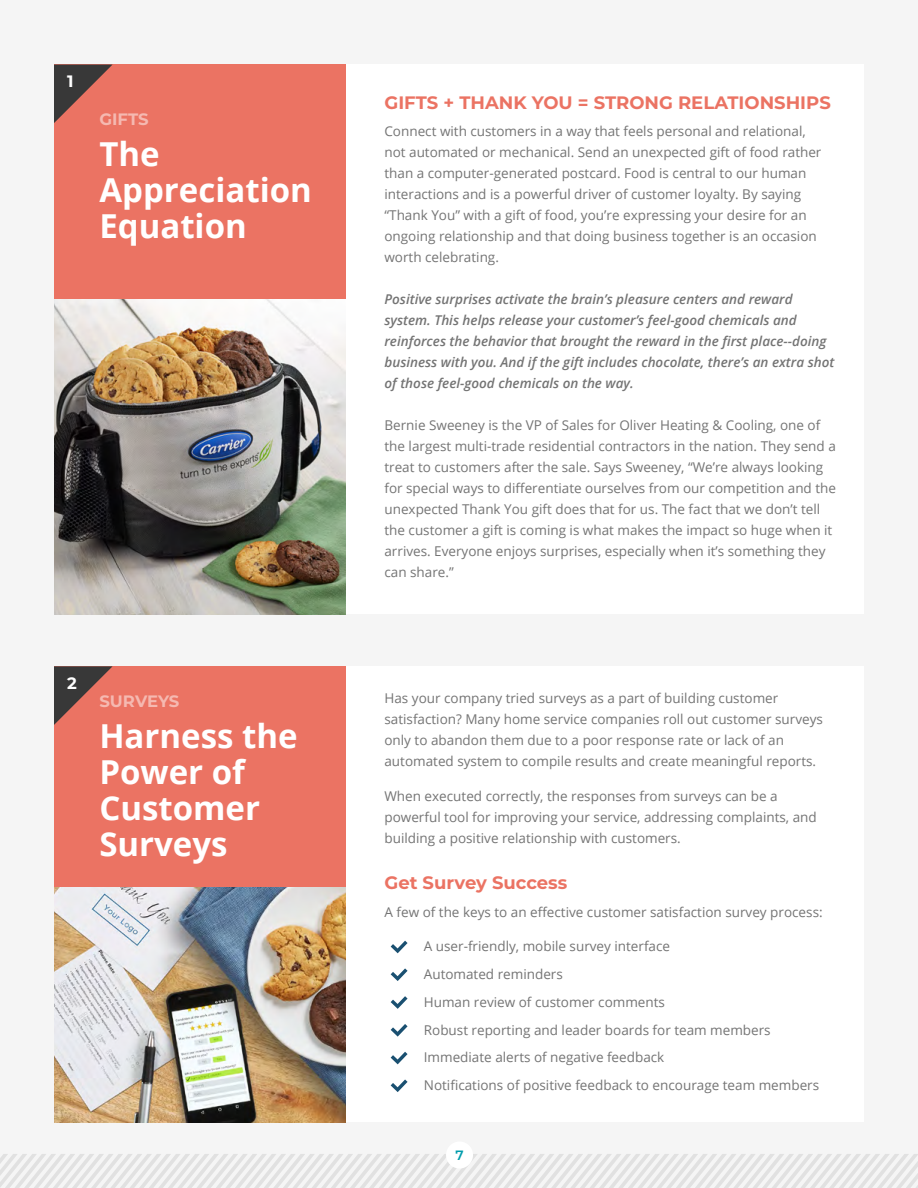
<style>
.page{position:relative;width:918px;height:1188px;background:#f5f5f5}
.page>*{position:absolute;margin:0;border:0;box-sizing:border-box;transform-origin:0 0}
.t1{font:700 33px/36px "Open Sans";color:#fff}
.t2{font:700 18px "Montserrat";color:#eb7363}
.t3{font:700 16.5px "Montserrat";color:#f5b9b1}
.t4{font:700 16.5px "Montserrat";color:#fff}
.t5{font:13.5px/21px "Open Sans";color:#747474}
.t6{font:italic 600 13.5px/21px "Open Sans";color:#747474}
.t7{font:600 13.5px "Montserrat";color:#009cac}
</style>
<div class="page">
<svg style="left:0;top:1154px;width:918px;height:34px"></svg>
<div style="left:54px;top:65px;width:810px;height:549px;background:#fff"></div>
<div style="left:54px;top:65px;width:292px;height:239px;background:#eb7363"></div>
<img style="left:54px;top:299px;width:292px;height:315px">
<div style="left:446px;top:1142px;width:27px;height:27px;background:#fff;border-radius:50%"></div>
<svg style="left:54px;top:65px;width:58px;height:58px"></svg>
<div style="left:54px;top:666px;width:810px;height:456px;background:#fff"></div>
<svg style="left:391px;top:941px;width:17px;height:12px"></svg>
<svg style="left:391px;top:968px;width:17px;height:13px"></svg>
<svg style="left:391px;top:996px;width:17px;height:13px"></svg>
<svg style="left:391px;top:1052px;width:17px;height:12px"></svg>
<svg style="left:391px;top:1024px;width:17px;height:13px"></svg>
<svg style="left:391px;top:1080px;width:17px;height:12px"></svg>
<div style="left:54px;top:666px;width:292px;height:222px;background:#eb7363"></div>
<img style="left:54px;top:888px;width:292px;height:234px">
<svg style="left:54px;top:666px;width:59px;height:59px"></svg>
<p class="t4" style="left:67px;top:70px;width:8px">1</p>
<p class="t3" style="left:99px;top:107px;width:51px">GIFTS</p>
<h1 class="t1" style="left:99px;top:135px;width:214px">The<br>Appreciation<br>Equation</h1>
<p class="t4" style="left:67px;top:672px;width:11px">2</p>
<p class="t3" style="left:99px;top:690px;width:82px">SURVEYS</p>
<h1 class="t1" style="left:99px;top:717px;width:200px">Harness the<br>Power of<br>Customer<br>Surveys</h1>
<h2 class="t2" style="left:384px;top:89px;width:448px">GIFTS + THANK YOU = STRONG RELATIONSHIPS</h2>
<p class="t5" style="left:384px;top:121px;width:439px">Connect with customers in a way that feels personal and relational, not automated or mechanical. Send an unexpected gift of food rather than a computer-generated postcard. Food is central to our human interactions and is a powerful driver of customer loyalty. By saying “Thank You” with a gift of food, you’re expressing your desire for an ongoing relationship and that doing business together is an occasion worth celebrating.</p>
<p class="t6" style="left:384px;top:289px;width:451px">Positive surprises activate the brain’s pleasure centers and reward system. This helps release your customer’s feel-good chemicals and reinforces the behavior that brought the reward in the first place--doing business with you. And if the gift includes chocolate, there’s an extra shot of those feel-good chemicals on the way.</p>
<p class="t5" style="left:384px;top:415px;width:453px">Bernie Sweeney is the VP of Sales for Oliver Heating &amp; Cooling, one of the largest multi-trade residential contractors in the nation. They send a treat to customers after the sale. Says Sweeney, “We’re always looking for special ways to differentiate ourselves from our competition and the unexpected Thank You gift does that for us. The fact that we don’t tell the customer a gift is coming is what makes the impact so huge when it arrives. Everyone enjoys surprises, especially when it’s something they can share.”</p>
<p class="t5" style="left:384px;top:688px;width:440px">Has your company tried surveys as a part of building customer satisfaction? Many home service companies roll out customer surveys only to abandon them due to a poor response rate or lack of an automated system to compile results and create meaningful reports.</p>
<p class="t5" style="left:384px;top:785px;width:434px">When executed correctly, the responses from surveys can be a powerful tool for improving your service, addressing complaints, and building a positive relationship with customers.</p>
<h2 class="t2" style="left:384px;top:869px;width:184px">Get Survey Success</h2>
<p class="t5" style="left:384px;top:901px;width:440px">A few of the keys to an effective customer satisfaction survey process:</p>
<p class="t5" style="left:424px;top:932px;width:397px;line-height:27.8px">A user-friendly, mobile survey interface<br>Automated reminders<br>Human review of customer comments<br>Robust reporting and leader boards for team members Immediate alerts of negative feedback<br>Notifications of positive feedback to encourage team members</p>
<p class="t7" style="left:455px;top:1146px;width:10px">7</p>
</div>
